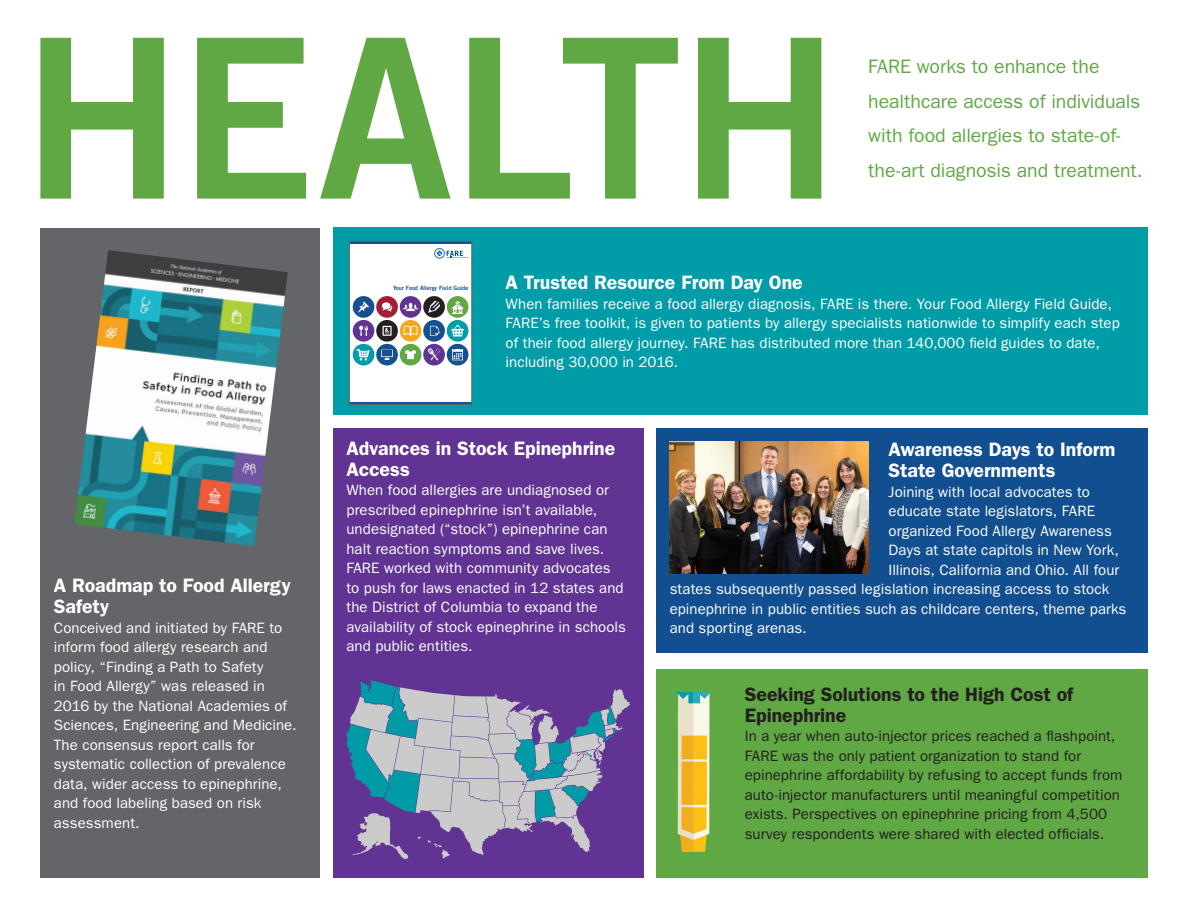
<style>
.page{position:relative;width:1188px;height:918px;background:#fff}
.page>*{position:absolute;margin:0;border:0;box-sizing:border-box;transform-origin:0 0}
.t1{font:600 19.5px/21px "ITC Franklin Gothic Std";letter-spacing:-.005em;color:#fff}
.t2{font:19.5px/34.5px "ITC Franklin Gothic Std";letter-spacing:-.005em;color:#60a844}
.t3{font:600 19.5px/21px "ITC Franklin Gothic Std";color:#231f20}
.t4{font:15px/19.5px "ITC Franklin Gothic Std";letter-spacing:.005em;color:#fff}
.t5{font:15px/19.5px "ITC Franklin Gothic Std";letter-spacing:.005em;color:#231f20}
.t6{font:5.85px "Trade Gothic LT Std Bd 2";color:#165090}
</style>
<div class="page">
<svg style="left:40px;top:38px;width:781px;height:161px"></svg>
<div style="left:40px;top:228px;width:280px;height:650px;background:#646569"></div>
<div style="left:333px;top:228px;width:815px;height:187px;background:#009ca7"></div>
<div style="left:333px;top:428px;width:311px;height:450px;background:#613393"></div>
<div style="left:656px;top:428px;width:492px;height:225px;background:#124f90"></div>
<img style="left:670px;top:441px;width:198px;height:133px">
<div style="left:656px;top:669px;width:492px;height:209px;background:#60a844"></div>
<img style="left:75px;top:250px;width:213px;height:296px">
<div style="left:349px;top:241px;width:123px;height:163px;background:#fff"></div>
<svg style="left:434px;top:248px;width:35px;height:11px"></svg>
<div style="left:447px;top:296px;width:21px;height:22px;background:#60a844;border-radius:50%"></div>
<svg style="left:451px;top:301px;width:13px;height:13px"></svg>
<hr style="left:349px;top:402px;width:123px;height:2px;background:#165090">
<div style="left:353px;top:296px;width:21px;height:22px;background:#165090;border-radius:50%"></div>
<div style="left:376px;top:296px;width:22px;height:22px;background:#a41d35;border-radius:50%"></div>
<div style="left:400px;top:296px;width:21px;height:22px;background:#613393;border-radius:50%"></div>
<div style="left:423px;top:296px;width:22px;height:22px;background:#231f20;border-radius:50%"></div>
<div style="left:376px;top:344px;width:22px;height:21px;background:#165090;border-radius:50%"></div>
<div style="left:400px;top:344px;width:21px;height:21px;background:#60a844;border-radius:50%"></div>
<div style="left:447px;top:344px;width:21px;height:21px;background:#165090;border-radius:50%"></div>
<div style="left:423px;top:344px;width:22px;height:21px;background:#613393;border-radius:50%"></div>
<div style="left:353px;top:320px;width:21px;height:22px;background:#613393;border-radius:50%"></div>
<div style="left:353px;top:344px;width:21px;height:21px;background:#009ca7;border-radius:50%"></div>
<svg style="left:376px;top:320px;width:22px;height:22px"></svg>
<svg style="left:400px;top:320px;width:21px;height:22px"></svg>
<div style="left:447px;top:320px;width:21px;height:22px;background:#009ca7;border-radius:50%"></div>
<svg style="left:423px;top:320px;width:22px;height:22px"></svg>
<svg style="left:358px;top:301px;width:11px;height:11px"></svg>
<svg style="left:452px;top:349px;width:11px;height:11px"></svg>
<svg style="left:403px;top:303px;width:15px;height:8px"></svg>
<svg style="left:405px;top:350px;width:11px;height:9px"></svg>
<svg style="left:451px;top:325px;width:13px;height:11px"></svg>
<svg style="left:430px;top:326px;width:10px;height:10px"></svg>
<svg style="left:382px;top:302px;width:10px;height:9px"></svg>
<svg style="left:359px;top:326px;width:9px;height:10px"></svg>
<svg style="left:404px;top:326px;width:14px;height:10px"></svg>
<svg style="left:356px;top:349px;width:14px;height:12px"></svg>
<svg style="left:381px;top:350px;width:12px;height:10px"></svg>
<svg style="left:428px;top:301px;width:12px;height:12px"></svg>
<svg style="left:383px;top:326px;width:9px;height:10px"></svg>
<svg style="left:428px;top:348px;width:12px;height:13px"></svg>
<div style="left:382px;top:351px;width:10px;height:5px;background:#165090"></div>
<div style="left:349px;top:241px;width:123px;height:164px;border:1px solid #646569"></div>
<svg style="left:346px;top:680px;width:284px;height:179px"></svg>
<svg style="left:676px;top:692px;width:35px;height:160px;background:#d8c76a"></svg>
<h1 class="t1" style="left:54px;top:575px;width:238px">A Roadmap to Food Allergy<br>Safety</h1>
<p class="t4" style="left:54px;top:618px;width:244px">Conceived and initiated by FARE to inform food allergy research and policy, “Finding a Path to Safety<br>in Food Allergy” was released in<br>2016 by the National Academies of<br>Sciences, Engineering and Medicine.<br>The consensus report calls for systematic collection of prevalence data, wider access to epinephrine, and food labeling based on risk assessment.</p>
<h1 class="t2" style="left:868px;top:49px;width:276px">FARE works to enhance the healthcare access of individuals with food allergies to state-of&shy;the-art diagnosis and treatment.</h1>
<p class="t6" style="left:393px;top:284px;width:77px">Your Food Allergy Field Guide</p>
<h1 class="t1" style="left:506px;top:272px;width:299px">A Trusted Resource From Day One</h1>
<p class="t4" style="left:506px;top:294px;width:616px">When families receive a food allergy diagnosis, FARE is there. Your Food Allergy Field Guide, FARE’s free toolkit, is given to patients by allergy specialists nationwide to simplify each step of their food allergy journey. FARE has distributed more than 140,000 field guides to date, including 30,000 in 2016.</p>
<h1 class="t1" style="left:346px;top:437px;width:270px">Advances in Stock Epinephrine<br>Access</h1>
<p class="t4" style="left:346px;top:480px;width:281px">When food allergies are undiagnosed or prescribed epinephrine isn’t available, undesignated (“stock”) epinephrine can halt reaction symptoms and save lives.<br>FARE worked with community advocates to push for laws enacted in 12 states and the District of Columbia to expand the availability of stock epinephrine in schools and public entities.</p>
<h1 class="t1" style="left:889px;top:439px;width:228px">Awareness Days to Inform<br>State Governments</h1>
<p class="t4" style="left:889px;top:482px;width:203px">Joining with local advocates to</p>
<p class="t4" style="left:889px;top:502px;width:208px">educate state legislators, FARE</p>
<p class="t4" style="left:889px;top:521px;width:225px">organized Food Allergy Awareness</p>
<p class="t4" style="left:889px;top:541px;width:232px">Days at state capitols in New York,</p>
<p class="t4" style="left:889px;top:560px;width:232px">Illinois, California and Ohio. All four</p>
<p class="t4" style="left:670px;top:580px;width:441px">states subsequently passed legislation increasing access to stock</p>
<p class="t4" style="left:670px;top:599px;width:458px">epinephrine in public entities such as childcare centers, theme parks</p>
<p class="t4" style="left:670px;top:619px;width:139px">and sporting arenas.</p>
<h1 class="t3" style="left:745px;top:684px;width:330px">Seeking Solutions to the High Cost of<br>Epinephrine</h1>
<p class="t5" style="left:745px;top:727px;width:379px">In a year when auto-injector prices reached a flashpoint, FARE was the only patient organization to stand for epinephrine affordability by refusing to accept funds from auto-injector manufacturers until meaningful competition exists. Perspectives on epinephrine pricing from 4,500 survey respondents were shared with elected officials.</p>
</div>
